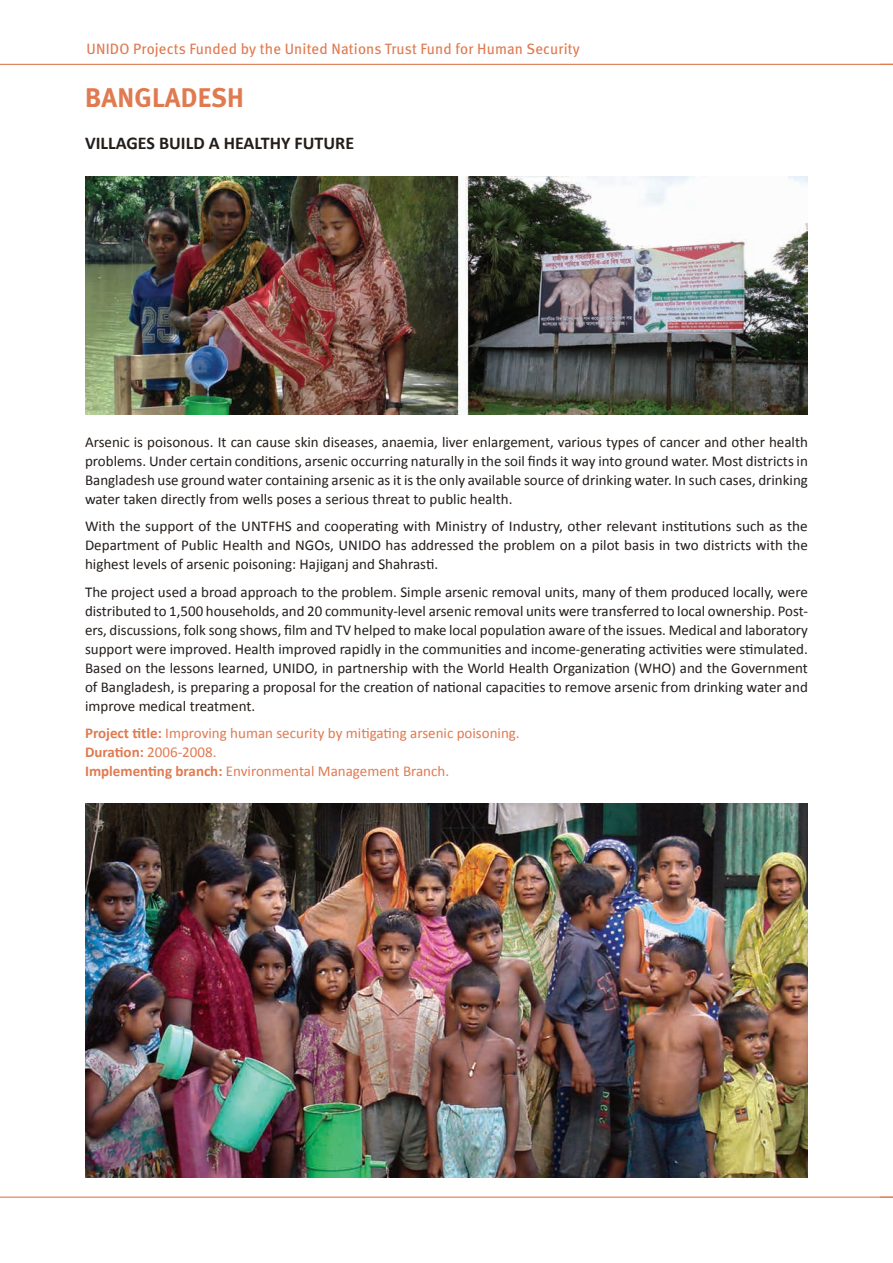
<style>
.page{position:relative;width:893px;height:1263px;background:#fff}
.page>*{position:absolute;margin:0;border:0;box-sizing:border-box;transform-origin:0 0}
.t1{font:700 27px "Meta";letter-spacing:.01em;color:#e07a50}
.t2{font:700 18px "Calibri";color:#241e1b}
.t3{font:15px/18.9px "Calibri";color:#241e1b;text-align:justify}
.t4{font:15px/18.9px "Calibri";color:#e07a50}
.t5{font:15px "Meta";letter-spacing:.01em;color:#e07a50}
.s1{font-weight:700}
</style>
<div class="page">
<hr style="left:0;top:1196px;width:893px;height:2px;background:#e07a50">
<svg style="left:880px;top:1196px;width:13px;height:2px"></svg>
<hr style="left:0;top:64px;width:893px;height:1px;background:#e07a50">
<img style="left:85px;top:804px;width:723px;height:374px">
<img style="left:85px;top:176px;width:723px;height:238px">
<p class="t5" style="left:87px;top:40px;width:495px">UNIDO Projects Funded by the United Nations Trust Fund for Human Security</p>
<h1 class="t1" style="left:85px;top:81px;width:161px">BANGLADESH</h1>
<p class="t2" style="left:85px;top:132px;width:271px">VILLAGES BUILD A HEALTHY FUTURE</p>
<p class="t3" style="left:85px;top:432px;width:724px">Arsenic is poisonous. It can cause skin diseases, anaemia, liver enlargement, various types of cancer and other health problems. Under certain conditions, arsenic occurring naturally in the soil finds it way into ground water. Most districts in Bangladesh use ground water containing arsenic as it is the only available source of drinking water. In such cases, drinking water taken directly from wells poses a serious threat to public health.</p>
<p class="t3" style="left:85px;top:517px;width:724px">With the support of the UNTFHS and cooperating with Ministry of Industry, other relevant institutions such as the Department of Public Health and NGOs, UNIDO has addressed the problem on a pilot basis in two districts with the highest levels of arsenic poisoning: Hajiganj and Shahrasti.</p>
<p class="t3" style="left:85px;top:583px;width:724px">The project used a broad approach to the problem. Simple arsenic removal units, many of them produced locally, were distributed to 1,500 households, and 20 community-level arsenic removal units were transferred to local ownership. Post&shy;ers, discussions, folk song shows, film and TV helped to make local population aware of the issues. Medical and laboratory support were improved. Health improved rapidly in the communities and income-generating activities were stimulated.<br>Based on the lessons learned, UNIDO, in partnership with the World Health Organization (WHO) and the Government of Bangladesh, is preparing a proposal for the creation of national capacities to remove arsenic from drinking water and improve medical treatment.</p>
<p class="t4" style="left:85px;top:724px;width:436px"><span class="s1">Project title:</span> Improving human security by mitigating arsenic poisoning.<br><span class="s1">Duration:</span> 2006-2008.<br><span class="s1">Implementing branch:</span> Environmental Management Branch.</p>
</div>
